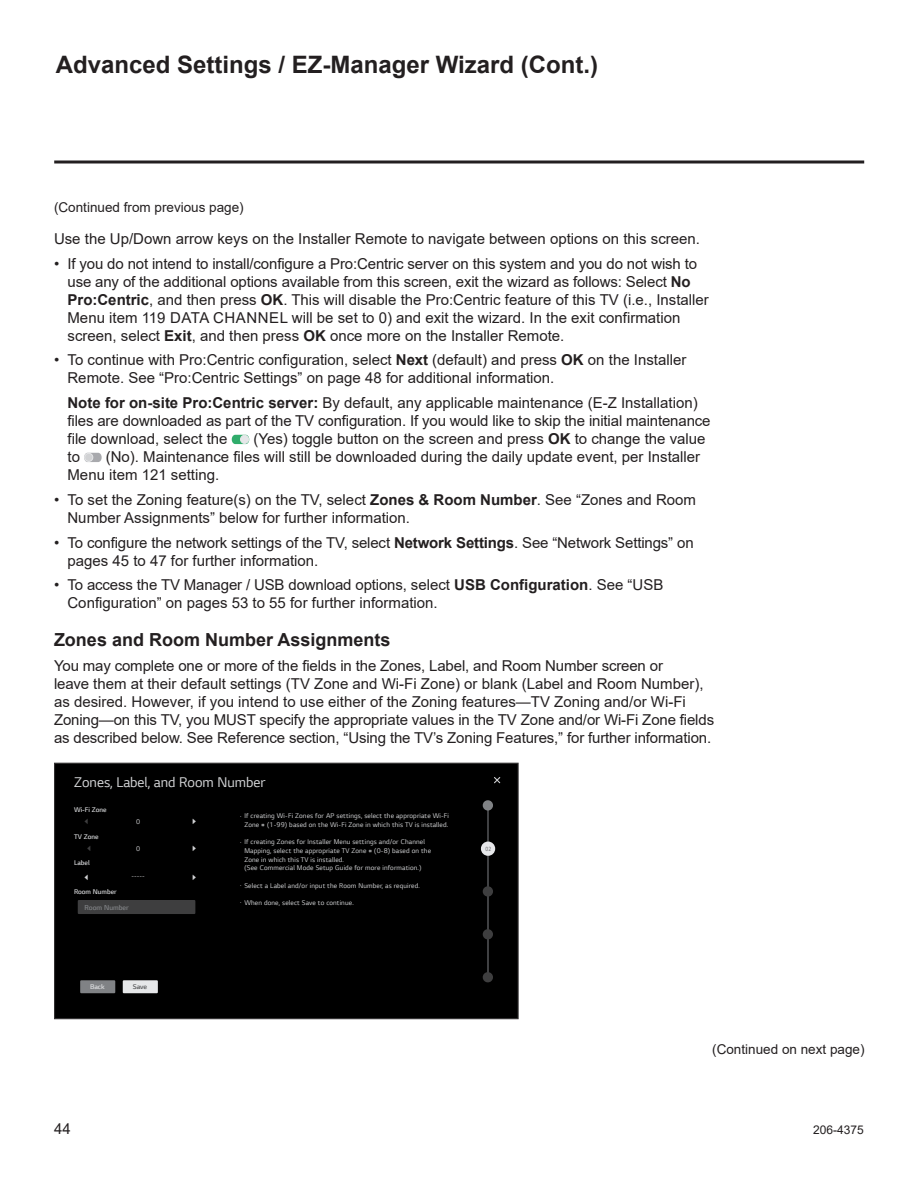
<style>
.page{position:relative;width:918px;height:1188px;background:#fff}
.page>*{position:absolute;margin:0;border:0;box-sizing:border-box;transform-origin:0 0}
.t1{font:700 24px "Arial";color:#231f20}
.t2{font:700 18px "Arial";color:#231f20}
.t3{font:15px/18px "Arial";color:#231f20}
.t4{font:14.85px "LG Smart";color:#d1d2d4}
.t5{font:13.5px "Arial";color:#231f20}
.t6{font:300 12.3px "LG Smart";color:#d1d2d4;scale:.59 1}
.t7{font:12px "Arial";color:#231f20}
.t8{font:300 7.5px "LG Smart";color:#808285}
.t9{font:7.2px/8.7px "LG Smart";letter-spacing:.02em;color:#d1d2d4;text-align:center;scale:.95 1}
.t10{font:300 7.2px "LG Smart";color:#d1d2d4}
.t11{font:7.2px "LG Smart";letter-spacing:.02em;color:#d1d2d4}
.t12{font:300 7.2px "LG Smart";color:#dcdddf;scale:1.04 1}
.t13{font:300 7.2px "LG Smart";color:#57585a;scale:1.04 1}
.t14{font:6.3px "LG Smart";color:#57585a;scale:.77 1}
.s1{font-weight:700}
</style>
<div class="page">
<svg style="left:54px;top:160px;width:810px;height:4px;background:#595657"></svg>
<svg style="left:232px;top:435px;width:17px;height:9px"></svg>
<div style="left:241px;top:435px;width:8px;height:8px;background:#e6e7e9;border-radius:50%"></div>
<div style="left:240px;top:435px;width:9px;height:9px;border:1px solid #e6e7e9;border-radius:50%"></div>
<svg style="left:84px;top:453px;width:18px;height:9px"></svg>
<div style="left:85px;top:453px;width:8px;height:8px;background:#d1d2d4;border-radius:50%"></div>
<div style="left:84px;top:453px;width:9px;height:9px;border:1px solid #e6e7e9;border-radius:50%"></div>
<div style="left:54px;top:763px;width:465px;height:256px;background:#000;border:1px solid #312f30"></div>
<div style="left:80px;top:980px;width:35px;height:13px;background:#808285"></div>
<div style="left:123px;top:980px;width:35px;height:13px;background:#e6e7e9"></div>
<div style="left:78px;top:900px;width:117px;height:14px;background:#3e3e3f"></div>
<hr style="left:488px;top:851px;width:1px;height:128px;background:#808285">
<div style="left:484px;top:973px;width:8px;height:8px;background:#3e3e3f;border-radius:50%"></div>
<div style="left:483px;top:972px;width:10px;height:10px;border:3px solid #3e3e3f;border-radius:50%"></div>
<div style="left:484px;top:888px;width:8px;height:7px;background:#3e3e3f;border-radius:50%"></div>
<div style="left:483px;top:886px;width:10px;height:11px;border:3px solid #3e3e3f;border-radius:50%"></div>
<div style="left:484px;top:931px;width:8px;height:7px;background:#3e3e3f;border-radius:50%"></div>
<div style="left:483px;top:929px;width:10px;height:10px;border:3px solid #3e3e3f;border-radius:50%"></div>
<svg style="left:494px;top:777px;width:7px;height:7px"></svg>
<div style="left:484px;top:802px;width:8px;height:7px;background:#808285;border-radius:50%"></div>
<div style="left:483px;top:800px;width:10px;height:11px;border:3px solid #808285;border-radius:50%"></div>
<hr style="left:488px;top:806px;width:1px;height:39px;background:#808285">
<div style="left:483px;top:843px;width:10px;height:11px;background:#e6e7e9;border-radius:50%"></div>
<div style="left:481px;top:842px;width:14px;height:14px;border:4px solid #e6e7e9;border-radius:50%"></div>
<h1 class="t1" style="left:56px;top:48px;width:544px">Advanced Settings / EZ-Manager Wizard (Cont.)</h1>
<p class="t5" style="left:54px;top:198px;width:191px">(Continued from previous page)</p>
<p class="t3" style="left:54px;top:229px;width:648px">Use the Up/Down arrow keys on the Installer Remote to navigate between options on this screen.</p>
<p class="t3" style="left:68px;top:254px;width:643px;text-indent:-14px">• If you do not intend to install/configure a Pro:Centric server on this system and you do not wish to use any of the additional options available from this screen, exit the wizard as follows: Select <span class="s1">No Pro:Centric</span>, and then press <span class="s1">OK</span>. This will disable the Pro:Centric feature of this TV (i.e., Installer Menu item 119 DATA CHANNEL will be set to 0) and exit the wizard. In the exit confirmation screen, select <span class="s1">Exit</span>, and then press <span class="s1">OK</span> once more on the Installer Remote.</p>
<p class="t3" style="left:68px;top:351px;width:620px;text-indent:-14px">• To continue with Pro:Centric configuration, select <span class="s1">Next</span> (default) and press <span class="s1">OK</span> on the Installer<br>Remote. See “Pro:Centric Settings” on page 48 for additional information.</p>
<p class="t3" style="left:68px;top:394px;width:645px"><span class="s1">Note for on-site Pro:Centric server:</span> By default, any applicable maintenance (E-Z Installation) files are downloaded as part of the TV configuration. If you would like to skip the initial maintenance file download, select the</p>
<p class="t3" style="left:253px;top:430px;width:454px">(Yes) toggle button on the screen and press <span class="s1">OK</span> to change the value</p>
<p class="t3" style="left:68px;top:448px;width:634px;text-indent:38px">(No). Maintenance files will still be downloaded during the daily update event, per Installer<br>Menu item 121 setting.</p>
<p class="t3" style="left:68px;top:490px;width:630px;text-indent:-14px">• To set the Zoning feature(s) on the TV, select <span class="s1">Zones &amp; Room Number</span>. See “Zones and Room<br>Number Assignments” below for further information.</p>
<p class="t3" style="left:68px;top:533px;width:628px;text-indent:-14px">• To configure the network settings of the TV, select <span class="s1">Network Settings</span>. See “Network Settings” on pages 45 to 47 for further information.</p>
<p class="t3" style="left:68px;top:576px;width:597px;text-indent:-14px">• To access the TV Manager / USB download options, select <span class="s1">USB Configuration</span>. See “USB<br>Configuration” on pages 53 to 55 for further information.</p>
<p class="t2" style="left:54px;top:627px;width:338px">Zones and Room Number Assignments</p>
<p class="t3" style="left:54px;top:657px;width:662px">You may complete one or more of the fields in the Zones, Label, and Room Number screen or<br>leave them at their default settings (TV Zone and Wi-Fi Zone) or blank (Label and Room Number), as desired. However, if you intend to use either of the Zoning features—TV Zoning and/or Wi-Fi Zoning—on this TV, you MUST specify the appropriate values in the TV Zone and/or Wi-Fi Zone fields as described below. See Reference section, “Using the TV’s Zoning Features,” for further information.</p>
<p class="t3" style="left:68px;top:448px;width:14px">to</p>
<p class="t4" style="left:74px;top:772px;width:193px">Zones, Label, and Room Number</p>
<p class="t10" style="left:74px;top:805px;width:34px">Wi-Fi Zone</p>
<p class="t10" style="left:74px;top:832px;width:26px">TV Zone</p>
<p class="t10" style="left:74px;top:858px;width:17px">Label</p>
<p class="t10" style="left:74px;top:887px;width:44px">Room Number</p>
<p class="t11" style="left:136px;top:816px;width:6px">0</p>
<p class="t6" style="left:192px;top:811px;width:9px">•</p>
<p class="t11" style="left:136px;top:843px;width:6px">0</p>
<p class="t6" style="left:192px;top:838px;width:9px">•</p>
<p class="t11" style="left:131px;top:871px;width:15px">-----</p>
<p class="t6" style="left:192px;top:868px;width:9px">•</p>
<p class="t8" style="left:85px;top:902px;width:46px">Room Number</p>
<p class="t12" style="left:90px;top:982px;width:16px">Back</p>
<p class="t13" style="left:133px;top:982px;width:15px">Save</p>
<p class="t9" style="left:240px;top:811px;width:222px">. If creating Wi-Fi Zones for AP settings, select the appropriate Wi-Fi<br>Zone # (1-99) based on the Wi-Fi Zone in which this TV is installed.</p>
<p class="t9" style="left:244px;top:837px;width:198px;text-align:left;text-indent:-4px">. If creating Zones for Installer Menu settings and/or Channel Mapping, select the appropriate TV Zone # (0-8) based on the Zone in which this TV is installed.<br>(See Commercial Mode Setup Guide for more information.)</p>
<p class="t9" style="left:240px;top:881px;width:191px">. Select a Label and/or input the Room Number, as required.</p>
<p class="t9" style="left:240px;top:898px;width:121px">. When done, select Save to continue.</p>
<p class="t14" style="left:486px;top:844px;width:9px">02</p>
<p class="t5" style="left:712px;top:1040px;width:154px">(Continued on next page)</p>
<p class="t3" style="left:54px;top:1119px;width:18px">44</p>
<p class="t7" style="left:813px;top:1122px;width:52px">206-4375</p>
</div>
